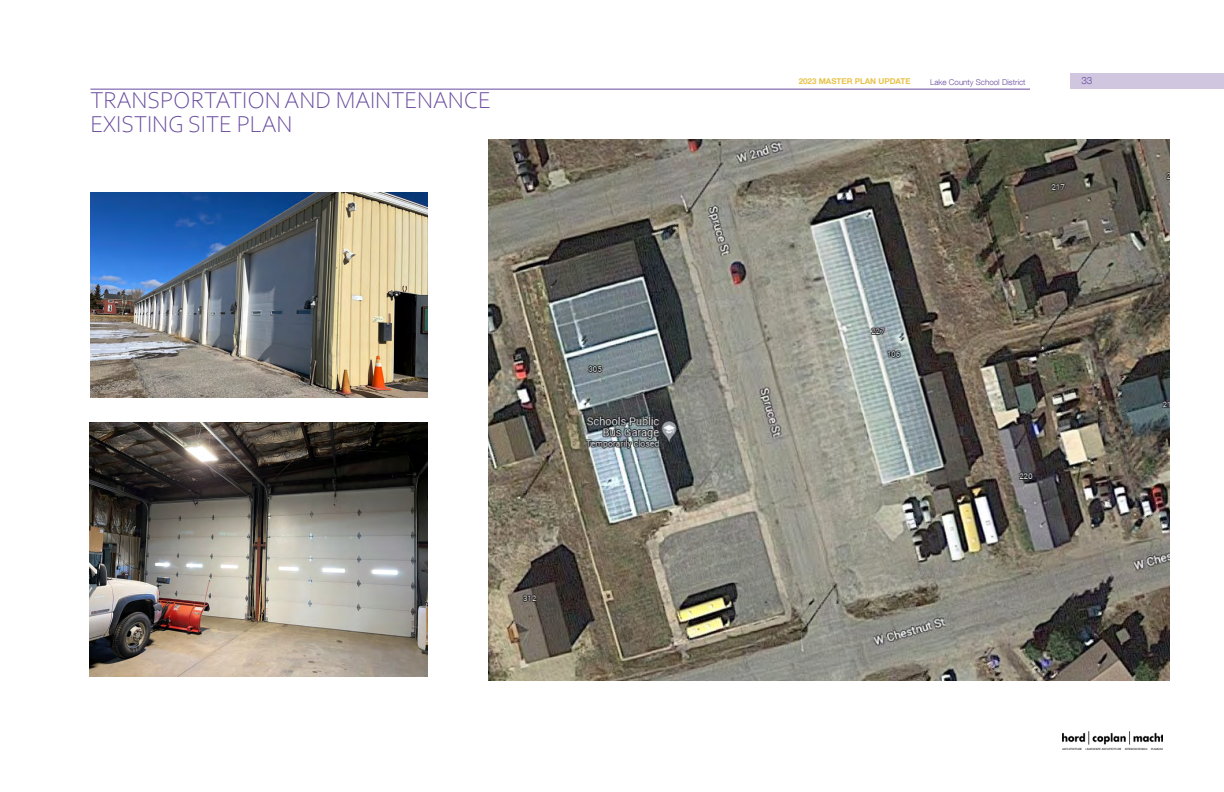
<style>
.page{position:relative;width:1224px;height:792px;background:#fff}
.page>*{position:absolute;margin:0;border:0;box-sizing:border-box;transform-origin:0 0}
.t1{font:300 24px/24px "Corbel";color:#684a9e}
.t2{font:300 10px "Helvetica Neue LT Com";color:#684a9e}
.t3{font:300 8px "Helvetica Neue LT Com";color:#684a9e}
.t4{font:700 8px "Helvetica Neue LT Com";color:#e7c248}
</style>
<div class="page">
<img style="left:1063px;top:732px;width:100px;height:17px">
<div style="left:1070px;top:73px;width:154px;height:16px;background:#d0c6e0"></div>
<hr style="left:90px;top:89px;width:940px;height:1px;background:#684a9e">
<img style="left:488px;top:139px;width:682px;height:542px">
<img style="left:90px;top:192px;width:338px;height:206px">
<img style="left:90px;top:423px;width:338px;height:253px">
<p class="t1" style="left:90px;top:87px;width:402px">TRANSPORTATION AND MAINTENANCE<br>EXISTING SITE PLAN</p>
<p class="t4" style="left:799px;top:77px;width:113px">2023 MASTER PLAN UPDATE</p>
<p class="t3" style="left:930px;top:77px;width:97px">Lake County School District</p>
<p class="t2" style="left:1081px;top:75px;width:13px">33</p>
</div>
